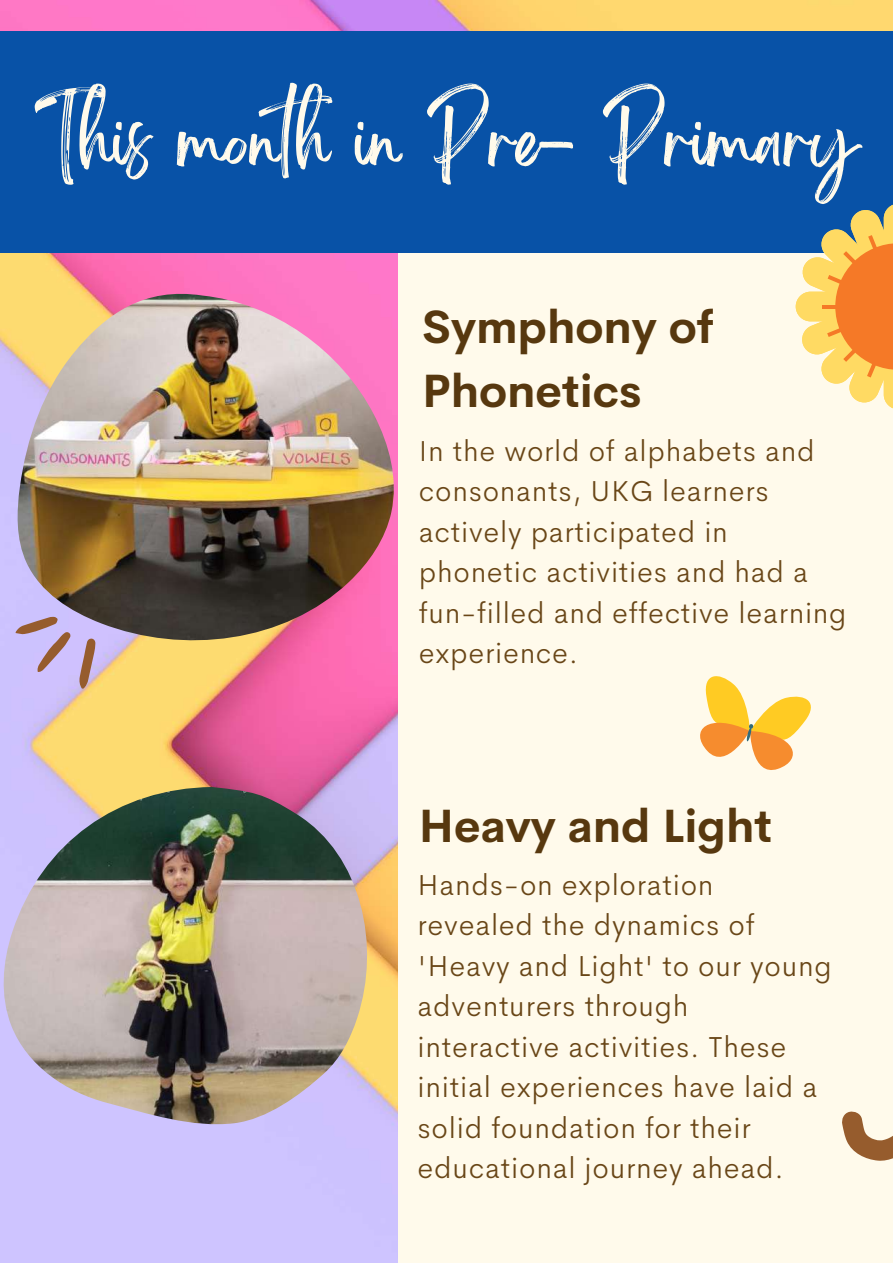
<style>
.page{position:relative;width:893px;height:1264px;background:#fff}
.page>*{position:absolute;margin:0;border:0;box-sizing:border-box;transform-origin:0 0}
.t1{font:63px "Brightwall";color:#fffaeb}
.t2{font:700 45.75px/63.9px "Cerebri Sans";color:#57380f}
.t3{font:300 29.25px/40.5px "Cerebri Sans";letter-spacing:.025em;color:#694617}
</style>
<div class="page">
<img style="left:0;top:0;width:892px;height:1262px">
<div style="left:398px;top:201px;width:494px;height:1061px;background:#fffaeb"></div>
<div style="left:0;top:31px;width:892px;height:222px;background:#0852a7"></div>
<img style="left:4px;top:787px;width:368px;height:341px">
<svg style="left:842px;top:1111px;width:50px;height:50px"></svg>
<svg style="left:795px;top:205px;width:97px;height:203px"></svg>
<svg style="left:700px;top:676px;width:111px;height:94px"></svg>
<svg style="left:16px;top:616px;width:79px;height:72px;background:#c3add3"></svg>
<img style="left:18px;top:294px;width:380px;height:346px">
<h1 class="t1" style="left:35px;top:118px;width:825px">This month in Pre- Primary</h1>
<h2 class="t2" style="left:422px;top:295px;width:293px">Symphony of<br>Phonetics</h2>
<p class="t3" style="left:419px;top:430px;width:429px">In the world of alphabets and consonants, UKG learners actively participated in phonetic activities and had a fun-filled and effective learning experience.</p>
<h2 class="t2" style="left:419px;top:793px;width:355px">Heavy and Light</h2>
<p class="t3" style="left:417px;top:864px;width:415px">Hands-on exploration revealed the dynamics of 'Heavy and Light' to our young adventurers through interactive activities. These initial experiences have laid a solid foundation for their educational journey ahead.</p>
</div>
